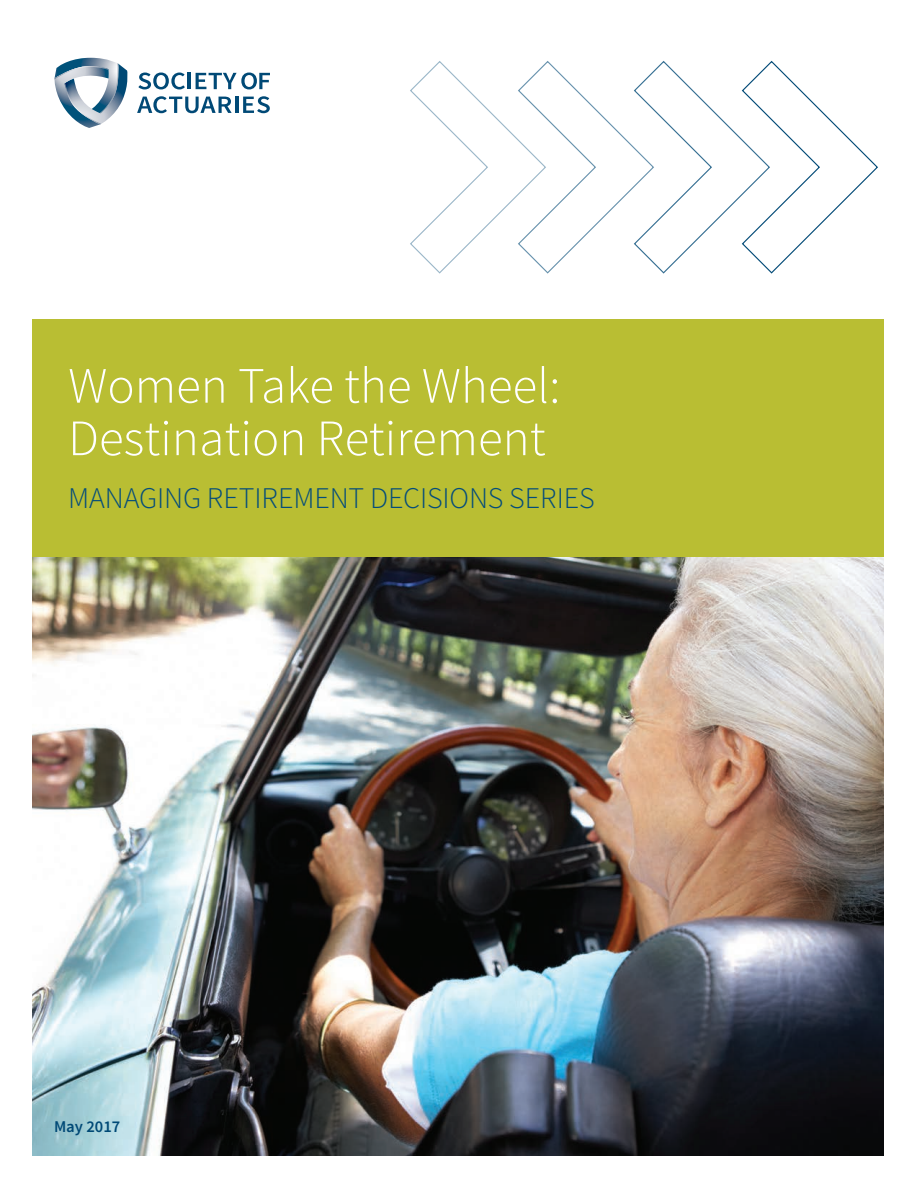
<style>
.page{position:relative;width:918px;height:1188px;background:#fff}
.page>*{position:absolute;margin:0;border:0;box-sizing:border-box;transform-origin:0 0}
.t1{font:300 51px/52.5px "Source Sans Pro";color:#fff}
.t2{font:300 30px "Source Sans Pro";letter-spacing:-.005em;color:#044c7b}
.t3{font:600 16.5px "Source Sans Pro";color:#004976}
</style>
<div class="page">
<img style="left:33px;top:557px;width:851px;height:599px">
<svg style="left:138px;top:73px;width:47px;height:16px"></svg>
<hr style="left:188px;top:73px;width:3px;height:16px;background:#004976">
<svg style="left:196px;top:73px;width:74px;height:16px"></svg>
<svg style="left:137px;top:96px;width:95px;height:17px"></svg>
<hr style="left:235px;top:97px;width:3px;height:16px;background:#004976">
<svg style="left:243px;top:96px;width:27px;height:17px"></svg>
<svg style="left:54px;top:58px;width:74px;height:70px"></svg>
<div style="left:33px;top:320px;width:851px;height:237px;background:#b9be33"></div>
<svg style="left:410px;top:60px;width:468px;height:214px"></svg>
<p class="t1" style="left:68px;top:360px;width:494px">Women Take the Wheel:<br>Destination Retirement</p>
<p class="t2" style="left:68px;top:480px;width:528px">MANAGING RETIREMENT DECISIONS SERIES</p>
<p class="t3" style="left:54px;top:1116px;width:68px">May 2017</p>
</div>
